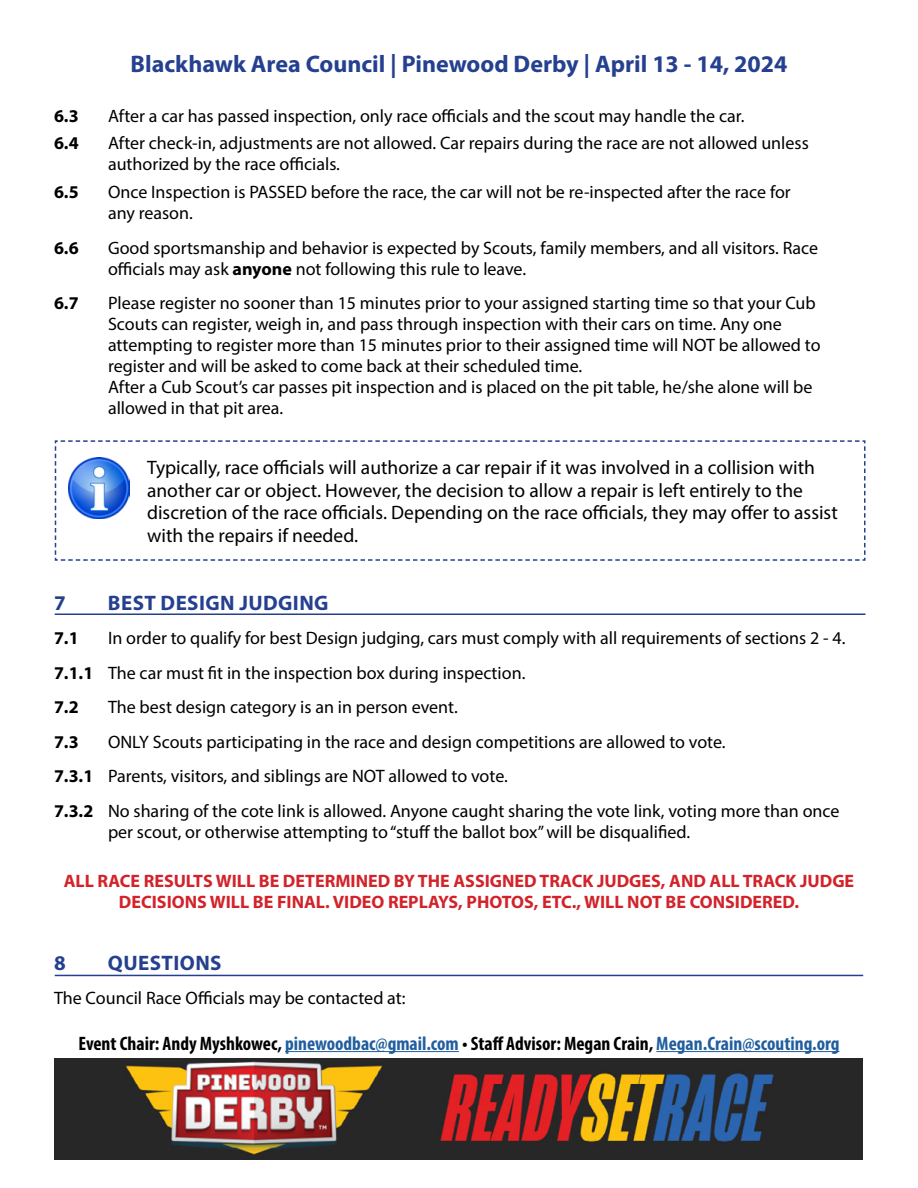
<style>
.page{position:relative;width:918px;height:1188px;background:#fff}
.page>*{position:absolute;margin:0;border:0;box-sizing:border-box;transform-origin:0 0}
.t1{font:700 24px "Myriad Pro";color:#25408f}
.t2{font:700 21px "Myriad Pro";letter-spacing:.02em;color:#25408f}
.t3{font:19.5px/22.5px "Myriad Pro";color:#000}
.t4{font:700 condensed 19.5px "Myriad Pro";color:#000}
.t5{font:18px/21px "Myriad Pro";color:#000}
.t6{font:700 18px/21px "Myriad Pro";color:#d2232a;text-align:center}
.t7{font:700 18px "Myriad Pro";color:#000}
.s1{font-weight:700}
.s2{color:#215e9e}
</style>
<div class="page">
<hr style="left:285px;top:1051px;width:174px;height:1px;background:#215e9e">
<hr style="left:656px;top:1051px;width:183px;height:1px;background:#215e9e">
<img style="left:54px;top:1059px;width:809px;height:101px">
<svg style="left:54px;top:440px;width:812px;height:121px"></svg>
<img style="left:68px;top:457px;width:62px;height:62px">
<hr style="left:55px;top:614px;width:811px;height:1px;background:#25408f">
<hr style="left:55px;top:975px;width:808px;height:1px;background:#25408f">
<h1 class="t1" style="left:131px;top:49px;width:658px">Blackhawk Area Council | Pinewood Derby | April 13 - 14, 2024</h1>
<p class="t7" style="left:54px;top:104px;width:26px">6.3</p>
<p class="t5" style="left:108px;top:105px;width:638px">After a car has passed inspection, only race officials and the scout may handle the car.</p>
<p class="t7" style="left:54px;top:131px;width:26px">6.4</p>
<p class="t5" style="left:108px;top:132px;width:702px">After check-in, adjustments are not allowed. Car repairs during the race are not allowed unless authorized by the race officials.</p>
<p class="t7" style="left:54px;top:180px;width:26px">6.5</p>
<p class="t5" style="left:108px;top:181px;width:684px">Once Inspection is PASSED before the race, the car will not be re-inspected after the race for any reason.</p>
<p class="t7" style="left:54px;top:236px;width:26px">6.6</p>
<p class="t5" style="left:108px;top:237px;width:712px">Good sportsmanship and behavior is expected by Scouts, family members, and all visitors. Race officials may ask <span class="s1">anyone</span> not following this rule to leave.</p>
<p class="t7" style="left:54px;top:291px;width:26px">6.7</p>
<p class="t5" style="left:108px;top:292px;width:714px">Please register no sooner than 15 minutes prior to your assigned starting time so that your Cub Scouts can register, weigh in, and pass through inspection with their cars on time. Any one attempting to register more than 15 minutes prior to their assigned time will NOT be allowed to register and will be asked to come back at their scheduled time.<br>After a Cub Scout’s car passes pit inspection and is placed on the pit table, he/she alone will be allowed in that pit area.</p>
<p class="t3" style="left:147px;top:456px;width:692px">Typically, race officials will authorize a car repair if it was involved in a collision with another car or object. However, the decision to allow a repair is left entirely to the discretion of the race officials. Depending on the race officials, they may offer to assist with the repairs if needed.</p>
<p class="t2" style="left:54px;top:589px;width:13px">7</p>
<p class="t2" style="left:108px;top:589px;width:222px">BEST DESIGN JUDGING</p>
<p class="t7" style="left:54px;top:626px;width:26px">7.1</p>
<p class="t5" style="left:54px;top:621px;width:793px;line-height:34.5px;text-indent:54px">In order to qualify for best Design judging, cars must comply with all requirements of sections 2 - 4.<br><span class="s1">7.1.1</span> The car must fit in the inspection box during inspection.<br><span class="s1">7.2</span></p>
<p class="t5" style="left:108px;top:696px;width:351px">The best design category is an in person event.</p>
<p class="t5" style="left:54px;top:724px;width:787px;line-height:34.5px;text-indent:54px">ONLY Scouts participating in the race and design competitions are allowed to vote.<br><span class="s1">7.3.1</span> Parents, visitors, and siblings are NOT allowed to vote.<br><span class="s1">7.3.2</span> No sharing of the cote link is allowed. Anyone caught sharing the vote link, voting more than once</p>
<p class="t5" style="left:108px;top:821px;width:584px">per scout, or otherwise attempting to “stuff the ballot box” will be disqualified.</p>
<p class="t7" style="left:54px;top:730px;width:26px">7.3</p>
<p class="t6" style="left:64px;top:869px;width:792px">ALL RACE RESULTS WILL BE DETERMINED BY THE ASSIGNED TRACK JUDGES, AND ALL TRACK JUDGE<br>DECISIONS WILL BE FINAL. VIDEO REPLAYS, PHOTOS, ETC., WILL NOT BE CONSIDERED.</p>
<p class="t2" style="left:54px;top:949px;width:13px">8</p>
<p class="t2" style="left:108px;top:949px;width:115px">QUESTIONS</p>
<p class="t5" style="left:54px;top:987px;width:353px">The Council Race Officials may be contacted at:</p>
<p class="t4" style="left:79px;top:1031px;width:762px">Event Chair: Andy Myshkowec, <span class="s2">pinewoodbac@gmail.com</span> • Staff Advisor: Megan Crain, <span class="s2">Megan.Crain@scouting.org</span></p>
</div>
